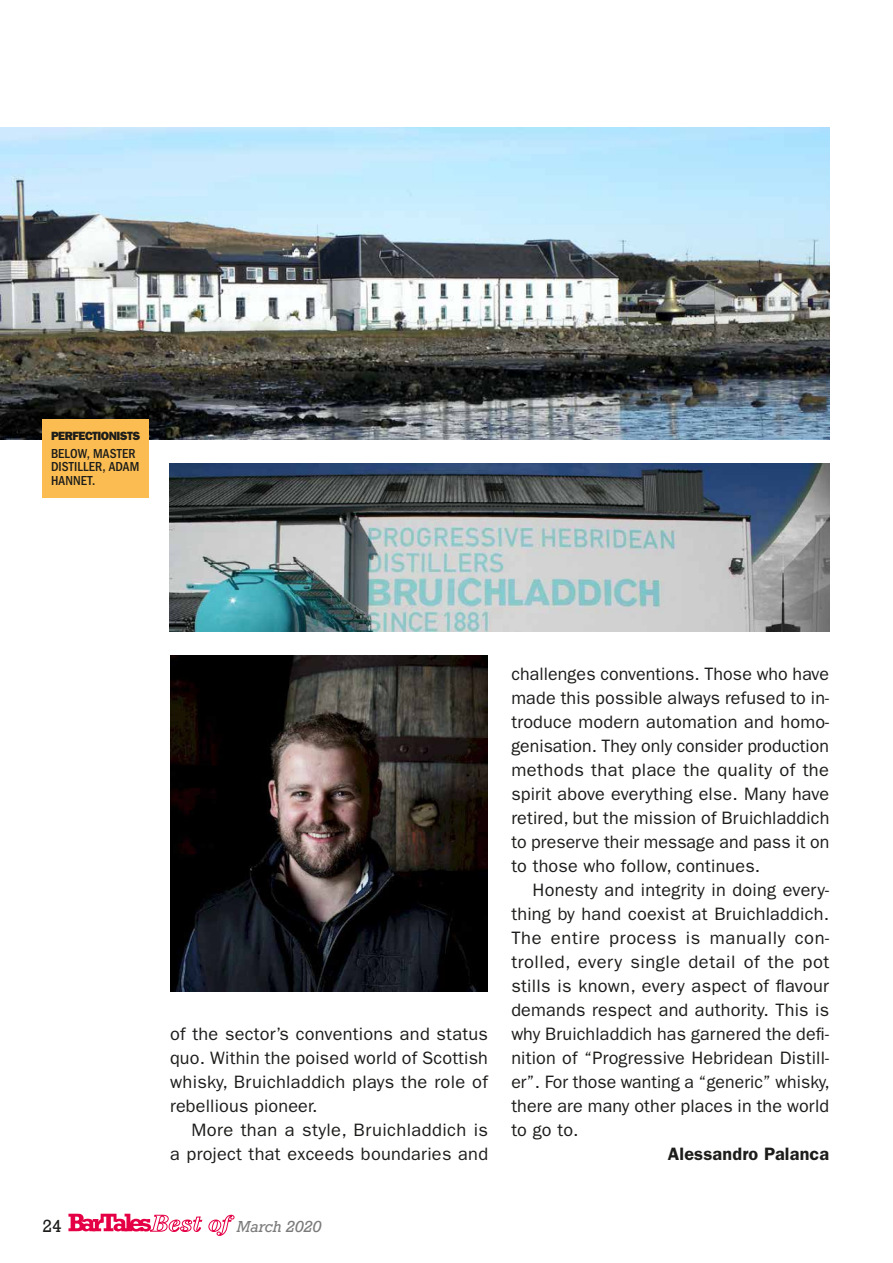
<style>
.page{position:relative;width:893px;height:1263px;background:#fff}
.page>*{position:absolute;margin:0;border:0;box-sizing:border-box;transform-origin:0 0}
.t1{font:18px/24px "ITC Franklin Gothic Std";letter-spacing:.01em;color:#1d1d1b;text-align:justify}
.t2{font:600 18px "ITC Franklin Gothic Std";letter-spacing:.01em;color:#1d1d1b}
.t3{font:18px "Rockwell";color:#1d1d1b}
.t4{font:italic 15px "Rockwell";color:#7c7b7b}
.t5{font:500 condensed 13.5px/13.5px "ITC Franklin Gothic Std";letter-spacing:.01em;color:#1d1d1b}
.t6{font:12px "ITC Franklin Gothic Std Hvy";letter-spacing:-.045em;color:#1d1d1b}
</style>
<div class="page">
<svg style="left:68px;top:1214px;width:167px;height:22px"></svg>
<img style="left:170px;top:463px;width:659px;height:168px">
<img style="left:170px;top:656px;width:318px;height:336px">
<img style="left:0;top:128px;width:829px;height:312px">
<div style="left:43px;top:419px;width:106px;height:78px;background:#fbbd51"></div>
<p class="t6" style="left:51px;top:429px;width:91px">PERFECTIONISTS</p>
<p class="t5" style="left:51px;top:446px;width:90px">BELOW, MASTER<br>DISTILLER, ADAM<br>HANNET.</p>
<p class="t1" style="left:170px;top:1022px;width:319px">of the sector’s conventions and status quo. Within the poised world of Scottish whisky, Bruichladdich plays the role of rebellious pioneer.</p>
<p class="t1" style="left:170px;top:1118px;width:320px;text-align:right">More than a style, Bruichladdich is<br>a project that exceeds boundaries and</p>
<p class="t3" style="left:43px;top:1215px;width:21px">24</p>
<p class="t4" style="left:237px;top:1217px;width:86px">March 2020</p>
<p class="t1" style="left:511px;top:662px;width:320px">challenges conventions. Those who have made this possible always refused to in&shy;troduce modern automation and homo&shy;genisation. They only consider production methods that place the quality of the spirit above everything else. Many have retired, but the mission of Bruichladdich to preserve their message and pass it on to those who follow, continues.</p>
<p class="t1" style="left:511px;top:878px;width:320px;text-indent:21px">Honesty and integrity in doing every&shy;thing by hand coexist at Bruichladdich.<br>The entire process is manually con&shy;trolled, every single detail of the pot stills is known, every aspect of flavour demands respect and authority. This is why Bruichladdich has garnered the defi&shy;nition of “Progressive Hebridean Distill&shy;er”. For those wanting a “generic” whisky, there are many other places in the world to go to.</p>
<p class="t2" style="left:668px;top:1143px;width:163px">Alessandro Palanca</p>
</div>
